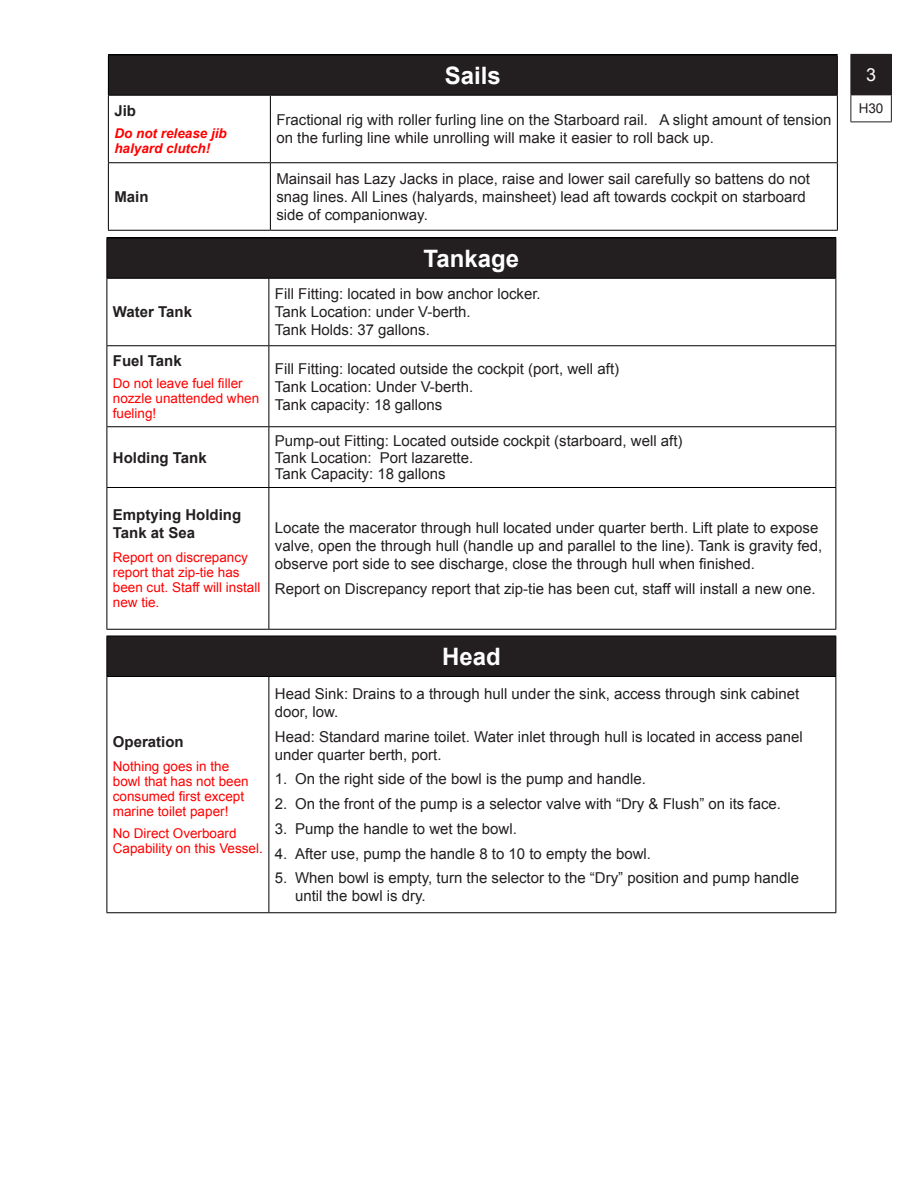
<style>
.page{position:relative;width:918px;height:1188px;background:#fff}
.page>*{position:absolute;margin:0;border:0;box-sizing:border-box;transform-origin:0 0}
.t1{font:700 24px "Arial";color:#fff}
.t2{font:18px "Arial";color:#fff}
.t3{font:15px/18px "Arial";color:#231f20}
.t4{font:700 15px/18px "Arial";color:#231f20}
.t5{font:13.5px/15px "Arial";color:#f00}
.t6{font:italic 700 13.5px/15px "Arial";color:#f00}
.t7{font:13.5px "Arial";color:#231f20}
</style>
<div class="page">
<div style="left:108px;top:55px;width:729px;height:40px;background:#231f20"></div>
<hr style="left:108px;top:56px;width:1px;height:39px;background:#000">
<hr style="left:837px;top:56px;width:1px;height:39px;background:#000">
<hr style="left:108px;top:54px;width:162px;height:2px;background:#000">
<hr style="left:270px;top:54px;width:568px;height:2px;background:#000">
<hr style="left:108px;top:95px;width:162px;height:1px;background:#000">
<hr style="left:108px;top:96px;width:1px;height:66px;background:#000">
<hr style="left:270px;top:95px;width:568px;height:1px;background:#000">
<hr style="left:270px;top:96px;width:1px;height:66px;background:#000">
<hr style="left:837px;top:96px;width:1px;height:66px;background:#000">
<hr style="left:108px;top:162px;width:162px;height:1px;background:#000">
<hr style="left:108px;top:163px;width:1px;height:67px;background:#000">
<hr style="left:270px;top:162px;width:568px;height:1px;background:#000">
<hr style="left:270px;top:163px;width:1px;height:67px;background:#000">
<hr style="left:837px;top:163px;width:1px;height:67px;background:#000">
<hr style="left:108px;top:230px;width:162px;height:1px;background:#000">
<hr style="left:270px;top:230px;width:568px;height:1px;background:#000">
<svg style="left:107px;top:238px;width:729px;height:438px"></svg>
<hr style="left:106px;top:238px;width:1px;height:40px;background:#000">
<hr style="left:836px;top:238px;width:1px;height:40px;background:#000">
<hr style="left:106px;top:636px;width:163px;height:1px;background:#000">
<hr style="left:106px;top:636px;width:1px;height:40px;background:#000">
<hr style="left:269px;top:636px;width:567px;height:1px;background:#000">
<hr style="left:836px;top:636px;width:1px;height:40px;background:#000">
<hr style="left:106px;top:676px;width:163px;height:1px;background:#000">
<hr style="left:269px;top:676px;width:567px;height:1px;background:#000">
<hr style="left:106px;top:237px;width:163px;height:1px;background:#000">
<hr style="left:269px;top:237px;width:567px;height:1px;background:#000">
<hr style="left:106px;top:278px;width:163px;height:1px;background:#000">
<hr style="left:106px;top:279px;width:1px;height:66px;background:#000">
<hr style="left:269px;top:278px;width:567px;height:1px;background:#000">
<hr style="left:268px;top:279px;width:1px;height:66px;background:#000">
<hr style="left:836px;top:279px;width:1px;height:66px;background:#000">
<hr style="left:106px;top:345px;width:163px;height:1px;background:#000">
<hr style="left:106px;top:346px;width:1px;height:80px;background:#000">
<hr style="left:269px;top:345px;width:567px;height:1px;background:#000">
<hr style="left:268px;top:346px;width:1px;height:80px;background:#000">
<hr style="left:836px;top:346px;width:1px;height:80px;background:#000">
<hr style="left:106px;top:426px;width:163px;height:1px;background:#000">
<hr style="left:106px;top:427px;width:1px;height:60px;background:#000">
<hr style="left:269px;top:426px;width:567px;height:1px;background:#000">
<hr style="left:268px;top:427px;width:1px;height:60px;background:#000">
<hr style="left:836px;top:427px;width:1px;height:60px;background:#000">
<hr style="left:106px;top:487px;width:163px;height:1px;background:#000">
<hr style="left:106px;top:488px;width:1px;height:141px;background:#000">
<hr style="left:269px;top:487px;width:567px;height:1px;background:#000">
<hr style="left:268px;top:488px;width:1px;height:141px;background:#000">
<hr style="left:836px;top:488px;width:1px;height:141px;background:#000">
<hr style="left:106px;top:629px;width:163px;height:1px;background:#000">
<hr style="left:269px;top:629px;width:567px;height:1px;background:#000">
<hr style="left:106px;top:677px;width:1px;height:235px;background:#000">
<hr style="left:268px;top:677px;width:1px;height:235px;background:#000">
<hr style="left:836px;top:677px;width:1px;height:235px;background:#000">
<hr style="left:106px;top:912px;width:163px;height:1px;background:#000">
<hr style="left:269px;top:912px;width:567px;height:1px;background:#000">
<div style="left:851px;top:54px;width:40px;height:41px;background:#231f20"></div>
<hr style="left:850px;top:54px;width:42px;height:1px;background:#231f20">
<hr style="left:850px;top:55px;width:1px;height:39px;background:#231f20">
<hr style="left:891px;top:55px;width:1px;height:39px;background:#231f20">
<hr style="left:850px;top:94px;width:42px;height:1px;background:#231f20">
<svg style="left:850px;top:95px;width:1px;height:26px"></svg>
<svg style="left:891px;top:95px;width:1px;height:26px"></svg>
<hr style="left:850px;top:121px;width:42px;height:1px;background:#231f20">
<p class="t4" style="left:114px;top:102px;width:23px">Jib</p>
<p class="t6" style="left:114px;top:126px;width:114px">Do not release jib halyard clutch!</p>
<p class="t4" style="left:114px;top:188px;width:36px">Main</p>
<p class="t4" style="left:113px;top:304px;width:81px">Water Tank</p>
<p class="t4" style="left:113px;top:352px;width:70px">Fuel Tank</p>
<p class="t5" style="left:113px;top:375px;width:148px">Do not leave fuel filler nozzle unattended when fueling!</p>
<p class="t4" style="left:113px;top:449px;width:95px">Holding Tank</p>
<p class="t4" style="left:113px;top:507px;width:130px">Emptying Holding<br>Tank at Sea</p>
<p class="t5" style="left:113px;top:550px;width:149px">Report on discrepancy report that zip-tie has been cut. Staff will install new tie.</p>
<h1 class="t1" style="left:445px;top:59px;width:58px">Sails</h1>
<p class="t3" style="left:276px;top:111px;width:556px">Fractional rig with roller furling line on the Starboard rail. A slight amount of tension on the furling line while unrolling will make it easier to roll back up.</p>
<p class="t3" style="left:276px;top:170px;width:535px">Mainsail has Lazy Jacks in place, raise and lower sail carefully so battens do not snag lines. All Lines (halyards, mainsheet) lead aft towards cockpit on starboard side of companionway.</p>
<h1 class="t1" style="left:424px;top:242px;width:97px">Tankage</h1>
<p class="t3" style="left:275px;top:285px;width:267px">Fill Fitting: located in bow anchor locker.<br>Tank Location: under V-berth.<br>Tank Holds: 37 gallons.</p>
<p class="t3" style="left:275px;top:360px;width:346px">Fill Fitting: located outside the cockpit (port, well aft)<br>Tank Location: Under V-berth.<br>Tank capacity: 18 gallons</p>
<p class="t3" style="left:275px;top:433px;width:409px;line-height:16.5px">Pump-out Fitting: Located outside cockpit (starboard, well aft)<br>Tank Location: Port lazarette.<br>Tank Capacity: 18 gallons</p>
<p class="t3" style="left:275px;top:519px;width:549px">Locate the macerator through hull located under quarter berth. Lift plate to expose valve, open the through hull (handle up and parallel to the line). Tank is gravity fed, observe port side to see discharge, close the through hull when finished.</p>
<p class="t3" style="left:275px;top:580px;width:542px">Report on Discrepancy report that zip-tie has been cut, staff will install a new one.</p>
<p class="t4" style="left:113px;top:733px;width:72px">Operation</p>
<p class="t5" style="left:113px;top:759px;width:137px">Nothing goes in the bowl that has not been consumed first except marine toilet paper!</p>
<p class="t5" style="left:113px;top:826px;width:151px">No Direct Overboard<br>Capability on this Vessel.</p>
<h1 class="t1" style="left:442px;top:641px;width:60px">Head</h1>
<p class="t3" style="left:275px;top:685px;width:526px">Head Sink: Drains to a through hull under the sink, access through sink cabinet door, low.</p>
<p class="t3" style="left:275px;top:727px;width:530px">Head: Standard marine toilet. Water inlet through hull is located in access panel under quarter berth, port.</p>
<p class="t3" style="left:275px;top:770px;width:373px">1. On the right side of the bowl is the pump and handle.</p>
<p class="t3" style="left:275px;top:795px;width:508px">2. On the front of the pump is a selector valve with “Dry &amp; Flush” on its face.</p>
<p class="t3" style="left:275px;top:820px;width:244px">3. Pump the handle to wet the bowl.</p>
<p class="t3" style="left:275px;top:844px;width:378px">4. After use, pump the handle 8 to 10 to empty the bowl.</p>
<p class="t3" style="left:295px;top:869px;width:506px;text-indent:-20px">5. When bowl is empty, turn the selector to the “Dry” position and pump handle until the bowl is dry.</p>
<p class="t2" style="left:866px;top:63px;width:12px">3</p>
<p class="t7" style="left:859px;top:100px;width:26px">H30</p>
</div>
